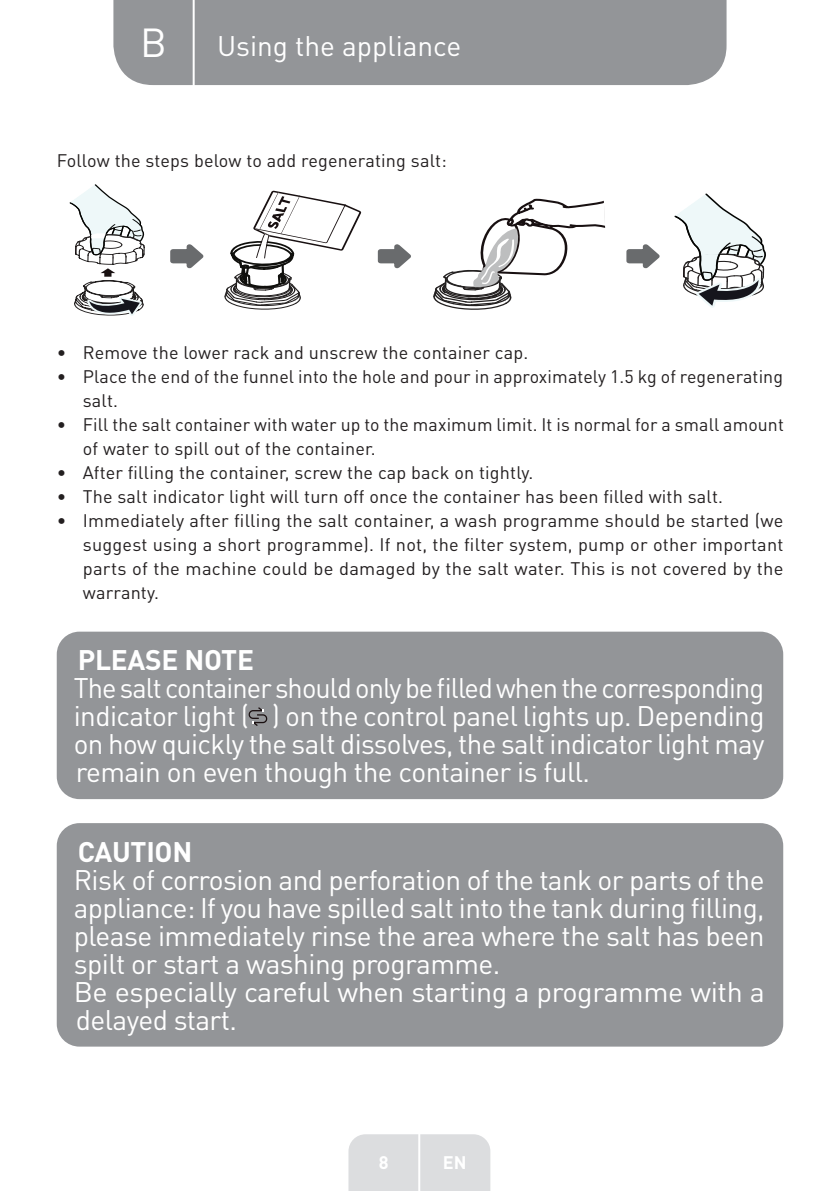
<style>
.page{position:relative;width:840px;height:1191px;background:#fff}
.page>*{position:absolute;margin:0;border:0;box-sizing:border-box;transform-origin:0 0}
.t1{font:40px "DIN Pro";color:#fff}
.t2{font:28px/28px "DIN Pro";letter-spacing:-.02em;color:#fff;text-align:justify}
.t3{font:28px "DIN Pro";color:#fff}
.t4{font:700 28px "DIN Pro";letter-spacing:-.01em;color:#fff}
.t5{font:18px/24px "DIN Pro";letter-spacing:.01em;color:#231f20}
.t6{font:700 18px "DIN Pro";color:#fff}
</style>
<div class="page">
<div style="left:113px;top:0;width:613px;height:85px;background:#939598"></div>
<div style="left:348px;top:1134px;width:142px;height:57px;background:#dcdddf"></div>
<hr style="left:418px;top:1111px;width:2px;height:80px;background:#fff">
<hr style="left:192px;top:0;width:2px;height:88px;background:#fff">
<svg style="left:433px;top:198px;width:173px;height:112px"></svg>
<svg style="left:674px;top:193px;width:92px;height:115px"></svg>
<svg style="left:69px;top:185px;width:76px;height:131px"></svg>
<svg style="left:224px;top:191px;width:137px;height:119px"></svg>
<svg style="left:626px;top:244px;width:34px;height:25px"></svg>
<svg style="left:377px;top:244px;width:34px;height:25px"></svg>
<svg style="left:170px;top:244px;width:34px;height:25px"></svg>
<div style="left:57px;top:631px;width:725px;height:168px;background:#939598;border-radius:23px"></div>
<svg style="left:248px;top:707px;width:19px;height:19px"></svg>
<div style="left:57px;top:823px;width:725px;height:223px;background:#939598;border-radius:23px"></div>
<h1 class="t1" style="left:140px;top:15px;width:28px">B</h1>
<h2 class="t3" style="left:217px;top:27px;width:246px">Using the appliance</h2>
<p class="t5" style="left:57px;top:148px;width:391px">Follow the steps below to add regenerating salt:</p>
<p class="t5" style="left:57px;top:340px;width:472px">• Remove the lower rack and unscrew the container cap.</p>
<p class="t5" style="left:83px;top:364px;width:701px;text-indent:-26px">• Place the end of the funnel into the hole and pour in approximately 1.5 kg of regenerating salt.</p>
<p class="t5" style="left:83px;top:412px;width:702px;text-indent:-26px">• Fill the salt container with water up to the maximum limit. It is normal for a small amount of water to spill out of the container.</p>
<p class="t5" style="left:57px;top:460px;width:478px">• After filling the container, screw the cap back on tightly.</p>
<p class="t5" style="left:57px;top:484px;width:667px">• The salt indicator light will turn off once the container has been filled with salt.</p>
<p class="t5" style="left:83px;top:508px;width:702px;text-align:justify;text-indent:-26px">• Immediately after filling the salt container, a wash programme should be started (we suggest using a short programme). If not, the filter system, pump or other important parts of the machine could be damaged by the salt water. This is not covered by the warranty.</p>
<h2 class="t4" style="left:78px;top:636px;width:177px">PLEASE NOTE</h2>
<h2 class="t2" style="left:74px;top:673px;width:692px">The salt container should only be filled when the corresponding indicator light ( ) on the control panel lights up. Depending on how quickly the salt dissolves, the salt indicator light may remain on even though the container is full.</h2>
<h2 class="t4" style="left:78px;top:828px;width:116px">CAUTION</h2>
<p class="t2" style="left:74px;top:864px;width:692px;text-align:left">Risk of corrosion and perforation of the tank or parts of the appliance: If you have spilled salt into the tank during filling, please immediately rinse the area where the salt has been spilt or start a washing programme.<br>Be especially careful when starting a programme with a delayed start.</p>
<p class="t6" style="left:378px;top:1147px;width:11px">8</p>
<p class="t6" style="left:442px;top:1147px;width:25px">EN</p>
</div>
